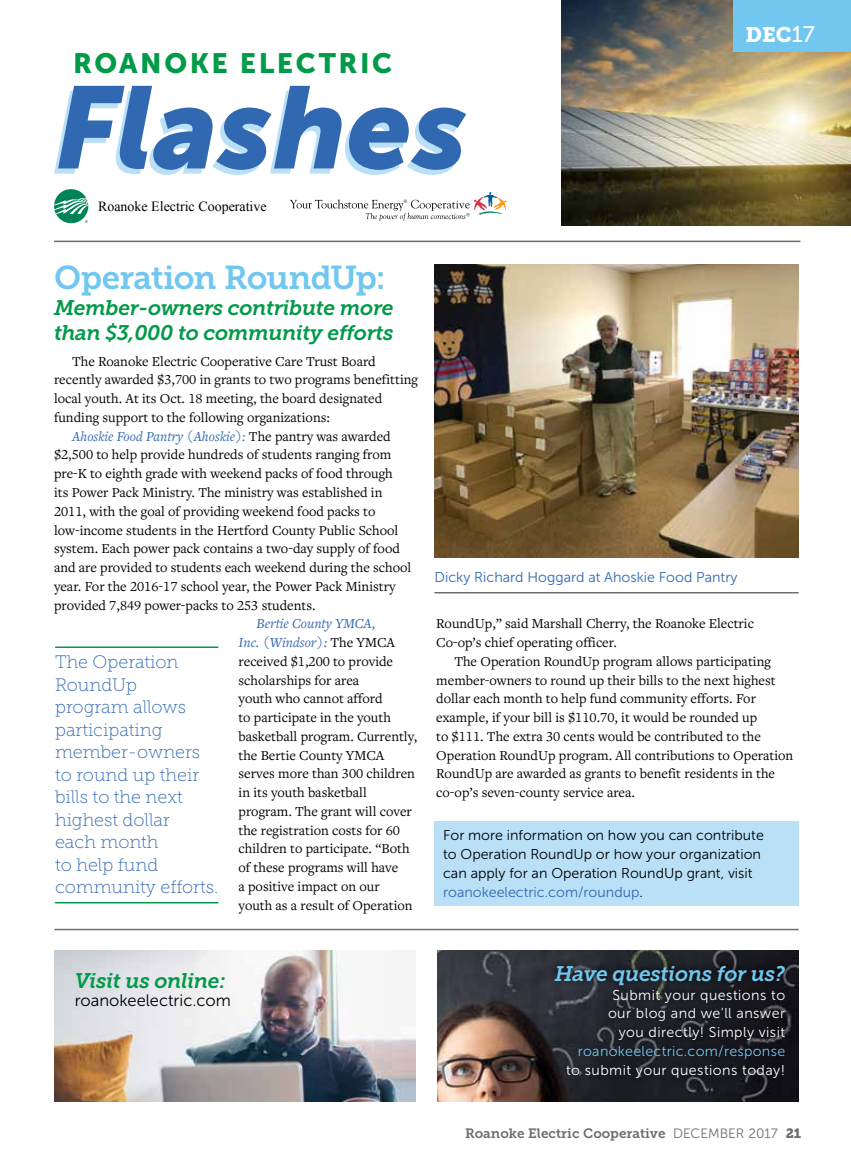
<style>
.page{position:relative;width:851px;height:1175px;background:#fff}
.page>*{position:absolute;margin:0;border:0;box-sizing:border-box;transform-origin:0 0}
.t1{font:italic 115.5px "Museo Sans 900";letter-spacing:.005em;color:#3168b2}
.t2{font:33px "Museo Slab 700";letter-spacing:-.025em;color:#71c7f0}
.t3{font:27.9px "Museo Sans 900";letter-spacing:.09em;color:#019a49}
.t4{font:italic 21px/25.5px "Museo Slab 700";letter-spacing:-.015em;color:#019a49}
.t5{font:italic 21px "Museo Slab 700";letter-spacing:-.015em;color:#71c7f0}
.t6{font:21px "Museo Slab 900";color:#fff}
.t7{font:18px/22.5px "Museo Slab 100";color:#3168b2}
.t8{font:16.5px "Museo Sans 300";color:#000}
.t9{font:14.25px/18.8px "Freight Text Pro";color:#000}
.t10{font:14.25px/18.8px "Museo Sans 300";color:#000}
.t11{font:14.25px/18.8px "Museo Sans 300";letter-spacing:.03em;color:#fff;text-align:right}
.t12{font:italic 14.25px "Freight Text Pro";color:#3168b2}
.t13{font:14.25px "Museo Sans 300";color:#3168b2}
.t14{font:14.25px "Museo Sans 300";letter-spacing:.02em;color:#71c7f0}
.t15{font:13.95px "Times New Roman";color:#000}
.t16{font:13.5px "Museo Slab 700";color:#6d6e71}
.s1{font-family:"Museo Sans 500";font-size:22.5px}
.s2{font-style:normal;color:#000}
.s3{font-style:italic;color:#3168b2}
.s4{color:#3168b2}
.s5{font-family:"Museo Sans 300"}
.s6{font-family:"Museo Slab 900"}
</style>
<div class="page">
<hr style="left:54px;top:241px;width:746px;height:1px;background:#6d6e71">
<svg style="left:54px;top:189px;width:34px;height:34px"></svg>
<svg style="left:290px;top:192px;width:216px;height:29px"></svg>
<img style="left:561px;top:0;width:289px;height:226px">
<div style="left:732px;top:0;width:118px;height:52px;background:#71c7f0"></div>
<img style="left:437px;top:950px;width:361px;height:151px">
<svg style="left:547px;top:957px;width:245px;height:128px;background:#1e2025"></svg>
<img style="left:55px;top:950px;width:360px;height:151px">
<hr style="left:54px;top:928px;width:744px;height:2px;background:#6d6e71">
<img style="left:434px;top:264px;width:364px;height:293px">
<div style="left:434px;top:821px;width:364px;height:84px;background:#b9e0f7"></div>
<hr style="left:434px;top:592px;width:364px;height:1px;background:#6d6e71">
<hr style="left:55px;top:646px;width:163px;height:2px;background:#019a49">
<hr style="left:55px;top:902px;width:163px;height:1px;background:#019a49">
<h3 class="t3" style="left:73px;top:47px;width:320px">ROANOKE ELECTRIC</h3>
<h1 class="t1" style="left:55px;top:62px;width:414px">Flashes</h1>
<p class="t15" style="left:98px;top:197px;width:170px">Roanoke Electric Cooperative</p>
<h3 class="t6" style="left:745px;top:23px;width:70px">DEC<span class="s1">17</span></h3>
<h2 class="t2" style="left:54px;top:259px;width:333px">Operation RoundUp:</h2>
<h3 class="t4" style="left:54px;top:295px;width:341px">Member-owners contribute more than $3,000 to community efforts</h3>
<p class="t9" style="left:72px;top:351px;width:305px">The Roanoke Electric Cooperative Care Trust Board</p>
<p class="t9" style="left:54px;top:370px;width:365px">recently awarded $3,700 in grants to two programs benefitting</p>
<p class="t9" style="left:54px;top:389px;width:330px">local youth. At its Oct. 18 meeting, the board designated</p>
<p class="t9" style="left:54px;top:407px;width:277px">funding support to the following organizations:</p>
<p class="t12" style="left:72px;top:427px;width:320px">Ahoskie Food Pantry (Ahoskie): <span class="s2">The pantry was awarded</span></p>
<p class="t9" style="left:54px;top:445px;width:339px">$2,500 to help provide hundreds of students ranging from</p>
<p class="t9" style="left:54px;top:464px;width:340px">pre-K to eighth grade with weekend packs of food through</p>
<p class="t9" style="left:54px;top:482px;width:330px">its Power Pack Ministry. The ministry was established in</p>
<p class="t9" style="left:54px;top:501px;width:323px">2011, with the goal of providing weekend food packs to</p>
<p class="t9" style="left:54px;top:520px;width:346px">low-income students in the Hertford County Public School</p>
<p class="t9" style="left:54px;top:539px;width:347px">system. Each power pack contains a two-day supply of food</p>
<p class="t9" style="left:54px;top:557px;width:359px">and are provided to students each weekend during the school</p>
<p class="t9" style="left:54px;top:576px;width:343px">year. For the 2016-17 school year, the Power Pack Ministry</p>
<p class="t9" style="left:54px;top:595px;width:263px">provided 7,849 power-packs to 253 students.</p>
<p class="t9" style="left:238px;top:614px;width:180px;text-indent:18px"><span class="s3">Bertie County YMCA,<br>Inc. (Windsor):</span> The YMCA received $1,200 to provide scholarships for area<br>youth who cannot afford<br>to participate in the youth basketball program. Currently, the Bertie County YMCA serves more than 300 children in its youth basketball program. The grant will cover the registration costs for 60 children to participate. “Both of these programs will have<br>a positive impact on our<br>youth as a result of Operation</p>
<p class="t9" style="left:436px;top:614px;width:319px">RoundUp,” said Marshall Cherry, the Roanoke Electric<br>Co-op’s chief operating officer.</p>
<p class="t13" style="left:434px;top:569px;width:304px">Dicky Richard Hoggard at Ahoskie Food Pantry</p>
<p class="t7" style="left:55px;top:651px;width:165px">The Operation<br>RoundUp<br>program allows participating member-owners to round up their bills to the next highest dollar<br>each month<br>to help fund community efforts.</p>
<p class="t9" style="left:436px;top:651px;width:358px;text-indent:18px">The Operation RoundUp program allows participating member-owners to round up their bills to the next highest dollar each month to help fund community efforts. For example, if your bill is $110.70, it would be rounded up<br>to $111. The extra 30 cents would be contributed to the Operation RoundUp program. All contributions to Operation RoundUp are awarded as grants to benefit residents in the co-op’s seven-county service area.</p>
<p class="t10" style="left:443px;top:826px;width:322px">For more information on how you can contribute to Operation RoundUp or how your organization can apply for an Operation RoundUp grant, visit <span class="s4">roanokeelectric.com/roundup</span>.</p>
<h3 class="t4" style="left:75px;top:967px;width:152px">Visit us online:</h3>
<p class="t8" style="left:75px;top:991px;width:158px">roanokeelectric.com</p>
<h3 class="t5" style="left:555px;top:961px;width:232px">Have questions for us?</h3>
<p class="t11" style="left:608px;top:985px;width:179px">Submit your questions to our blog and we’ll answer you directly! Simply visit</p>
<p class="t14" style="left:578px;top:1043px;width:209px">roanokeelectric.com/response</p>
<p class="t11" style="left:566px;top:1060px;width:221px">to submit your questions today!</p>
<p class="t16" style="left:465px;top:1125px;width:337px">Roanoke Electric Cooperative <span class="s5">DECEMBER 2017</span> <span class="s6">21</span></p>
</div>
